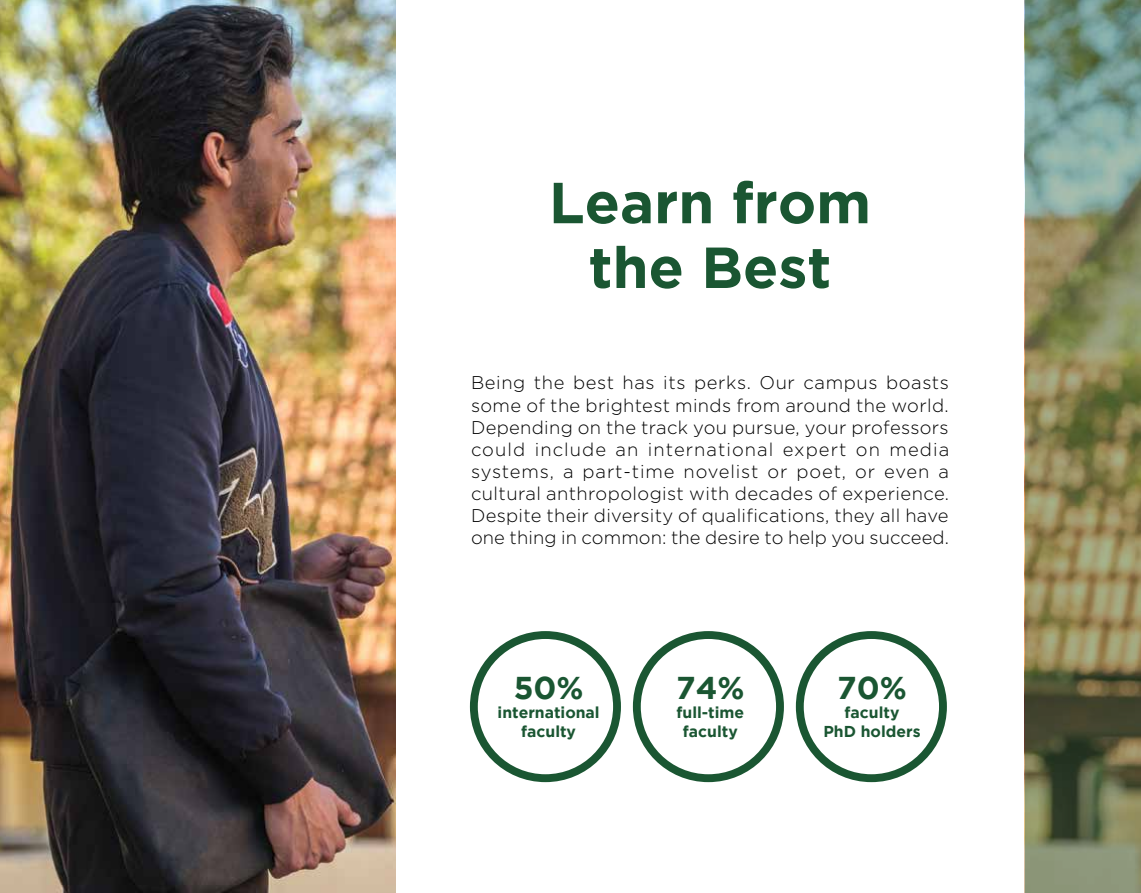
<style>
.page{position:relative;width:1141px;height:893px;background:#fff}
.page>*{position:absolute;margin:0;border:0;box-sizing:border-box;transform-origin:0 0}
.t1{font:700 57.75px/64.8px "Gotham";color:#1a5632;text-align:center}
.t2{font:700 31.5px "Gotham";color:#1a5632}
.t3{font:300 18.38px/22.1px "Gotham";letter-spacing:.005em;color:#000;text-align:justify}
.t4{font:700 15.75px/18.9px "Gotham";color:#1a5632;text-align:center}
</style>
<div class="page">
<img style="left:0;top:0;width:396px;height:893px">
<div style="left:796px;top:631px;width:151px;height:151px;border:8px solid #1a5632;border-radius:50%"></div>
<div style="left:633px;top:631px;width:151px;height:151px;border:8px solid #1a5632;border-radius:50%"></div>
<div style="left:470px;top:631px;width:151px;height:151px;border:8px solid #1a5632;border-radius:50%"></div>
<svg style="left:1025px;top:0;width:116px;height:893px"></svg>
<h1 class="t1" style="left:549px;top:169px;width:324px">Learn from the Best</h1>
<p class="t3" style="left:471px;top:372px;width:480px">Being the best has its perks. Our campus boasts some of the brightest minds from around the world.<br>Depending on the track you pursue, your professors could include an international expert on media systems, a part-time novelist or poet, or even a cultural anthropologist with decades of experience.<br>Despite their diversity of qualifications, they all have one thing in common: the desire to help you succeed.</p>
<h2 class="t2" style="left:514px;top:670px;width:71px">50%</h2>
<p class="t4" style="left:498px;top:703px;width:104px">international faculty</p>
<h2 class="t2" style="left:676px;top:670px;width:70px">74%</h2>
<p class="t4" style="left:676px;top:703px;width:69px">full-time faculty</p>
<h2 class="t2" style="left:837px;top:670px;width:71px">70%</h2>
<p class="t4" style="left:823px;top:703px;width:99px">faculty<br>PhD holders</p>
</div>
